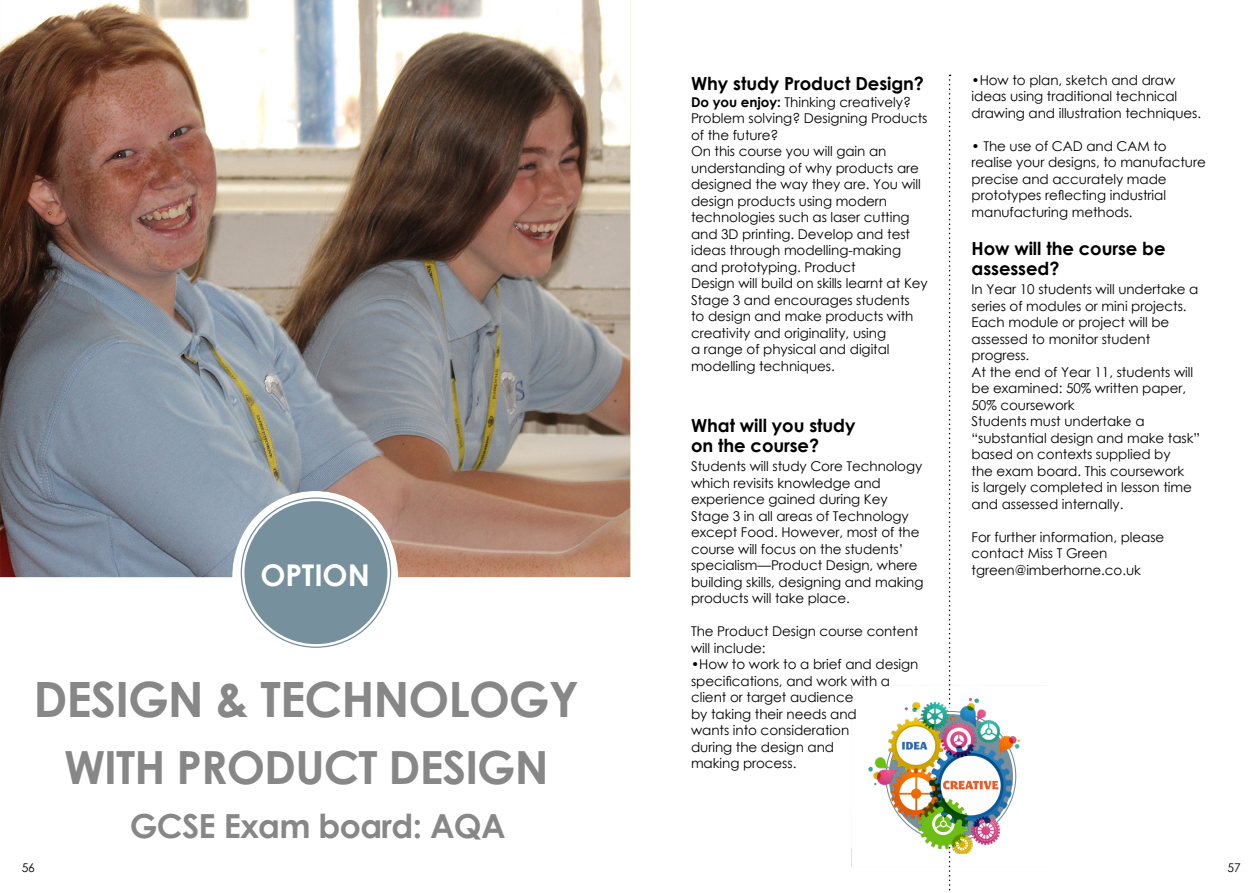
<style>
.page{position:relative;width:1259px;height:893px;background:#fff}
.page>*{position:absolute;margin:0;border:0;box-sizing:border-box;transform-origin:0 0}
.t1{font:700 48.75px "Century Gothic";letter-spacing:-.02em;color:#878787}
.t2{font:700 45.75px "Century Gothic";letter-spacing:-.02em;color:#878787}
.t3{font:700 33.15px "Century Gothic";letter-spacing:-.02em;color:#878787}
.t4{font:700 30px "Century Gothic";letter-spacing:-.005em;color:#fff}
.t5{font:700 18px/19.5px "Century Gothic";letter-spacing:-.005em;color:#000}
.t6{font:13.5px/16.5px "Century Gothic";letter-spacing:-.005em;color:#000}
.t7{font:12px "Century Gothic";color:#000}
.s1{font-weight:700}
</style>
<div class="page">
<img style="left:0;top:0;width:630px;height:577px">
<div style="left:241px;top:497px;width:150px;height:151px;background:#76909e;border-radius:50%"></div>
<svg style="left:949px;top:75px;width:1px;height:816px"></svg>
<img style="left:851px;top:685px;width:169px;height:182px">
<h3 class="t4" style="left:260px;top:552px;width:111px">OPTION</h3>
<h1 class="t1" style="left:33px;top:662px;width:547px">DESIGN &amp; TECHNOLOGY</h1>
<h2 class="t2" style="left:64px;top:732px;width:486px">WITH PRODUCT DESIGN</h2>
<h3 class="t3" style="left:130px;top:801px;width:377px">GCSE Exam board: AQA</h3>
<p class="t7" style="left:22px;top:860px;width:15px">56</p>
<h3 class="t5" style="left:691px;top:73px;width:234px">Why study Product Design?</h3>
<p class="t6" style="left:691px;top:94px;width:238px"><span class="s1">Do you enjoy:</span> Thinking creatively?<br>Problem solving? Designing Products of the future?<br>On this course you will gain an understanding of why products are designed the way they are. You will design products using modern technologies such as laser cutting and 3D printing. Develop and test ideas through modelling-making and prototyping. Product<br>Design will build on skills learnt at Key<br>Stage 3 and encourages students<br>to design and make products with creativity and originality, using<br>a range of physical and digital modelling techniques.</p>
<h3 class="t5" style="left:691px;top:415px;width:166px">What will you study on the course?</h3>
<p class="t6" style="left:691px;top:458px;width:234px">Students will study Core Technology which revisits knowledge and experience gained during Key<br>Stage 3 in all areas of Technology except Food. However, most of the course will focus on the students’ specialism—Product Design, where building skills, designing and making products will take place.</p>
<p class="t6" style="left:691px;top:623px;width:229px">The Product Design course content will include:</p>
<p class="t6" style="left:691px;top:656px;width:229px">•How to work to a brief and design specifications, and work with a client or target audience<br>by taking their needs and<br>wants into consideration<br>during the design and<br>making process.</p>
<p class="t6" style="left:971px;top:71px;width:231px">•How to plan, sketch and draw ideas using traditional technical drawing and illustration techniques.</p>
<p class="t6" style="left:971px;top:137px;width:236px">• The use of CAD and CAM to realise your designs, to manufacture precise and accurately made prototypes reflecting industrial manufacturing methods.</p>
<h3 class="t5" style="left:971px;top:238px;width:195px">How will the course be assessed?</h3>
<p class="t6" style="left:971px;top:281px;width:230px">In Year 10 students will undertake a series of modules or mini projects.<br>Each module or project will be assessed to monitor student progress.<br>At the end of Year 11, students will be examined: 50% written paper,<br>50% coursework<br>Students must undertake a “substantial design and make task” based on contexts supplied by<br>the exam board. This coursework<br>is largely completed in lesson time and assessed internally.</p>
<p class="t6" style="left:971px;top:528px;width:194px">For further information, please contact Miss T Green tgreen@imberhorne.co.uk</p>
<p class="t7" style="left:1227px;top:860px;width:15px">57</p>
</div>
